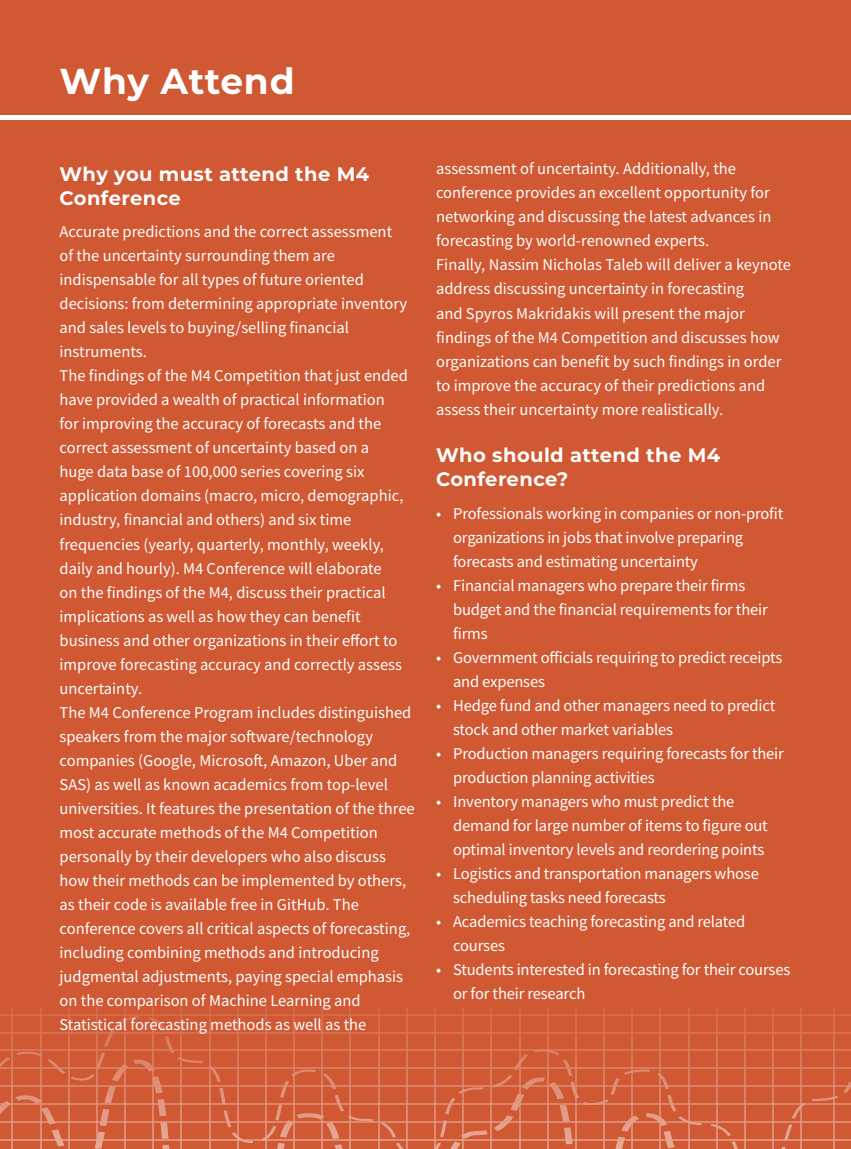
<style>
.page{position:relative;width:851px;height:1149px;background:#fff}
.page>*{position:absolute;margin:0;border:0;box-sizing:border-box;transform-origin:0 0}
.t1{font:700 36px "Montserrat";letter-spacing:.015em;color:#fff}
.t2{font:700 19.5px/24px "Montserrat";letter-spacing:.02em;color:#fff}
.t3{font:16.5px/24px "Source Sans Pro";color:#fff}
</style>
<div class="page">
<div style="left:0;top:0;width:850px;height:1148px;background:#d05832"></div>
<svg style="left:0;top:1007px;width:850px;height:8px"></svg>
<hr style="left:12px;top:1005px;width:1px;height:143px;background:#fff">
<hr style="left:40px;top:1005px;width:1px;height:143px;background:#fff">
<hr style="left:68px;top:1005px;width:1px;height:143px;background:#fff">
<hr style="left:96px;top:1005px;width:2px;height:143px;background:#fff">
<hr style="left:124px;top:1005px;width:2px;height:143px;background:#fff">
<hr style="left:152px;top:1005px;width:2px;height:143px;background:#fff">
<hr style="left:180px;top:1005px;width:2px;height:143px;background:#fff">
<hr style="left:209px;top:1005px;width:1px;height:143px;background:#fff">
<hr style="left:237px;top:1005px;width:1px;height:143px;background:#fff">
<hr style="left:265px;top:1005px;width:2px;height:143px;background:#fff">
<hr style="left:293px;top:1005px;width:2px;height:143px;background:#fff">
<hr style="left:321px;top:1005px;width:2px;height:143px;background:#fff">
<hr style="left:349px;top:1005px;width:2px;height:143px;background:#fff">
<hr style="left:378px;top:1005px;width:1px;height:143px;background:#fff">
<hr style="left:406px;top:1005px;width:1px;height:143px;background:#fff">
<hr style="left:434px;top:1005px;width:2px;height:143px;background:#fff">
<hr style="left:462px;top:1005px;width:2px;height:143px;background:#fff">
<hr style="left:490px;top:1005px;width:2px;height:143px;background:#fff">
<hr style="left:518px;top:1005px;width:2px;height:143px;background:#fff">
<hr style="left:546px;top:1005px;width:2px;height:143px;background:#fff">
<hr style="left:575px;top:1005px;width:1px;height:143px;background:#fff">
<hr style="left:603px;top:1005px;width:1px;height:143px;background:#fff">
<hr style="left:631px;top:1005px;width:2px;height:143px;background:#fff">
<hr style="left:659px;top:1005px;width:2px;height:143px;background:#fff">
<hr style="left:687px;top:1005px;width:2px;height:143px;background:#fff">
<hr style="left:715px;top:1005px;width:2px;height:143px;background:#fff">
<hr style="left:744px;top:1005px;width:1px;height:143px;background:#fff">
<hr style="left:772px;top:1005px;width:1px;height:143px;background:#fff">
<hr style="left:800px;top:1005px;width:2px;height:143px;background:#fff">
<hr style="left:833px;top:1005px;width:1px;height:143px;background:#fff">
<hr style="left:0;top:1013px;width:850px;height:1px;background:#fff">
<svg style="left:0;top:1015px;width:850px;height:133px"></svg>
<hr style="left:0;top:115px;width:850px;height:4px;background:#fff">
<h1 class="t1" style="left:60px;top:56px;width:236px">Why Attend</h1>
<p class="t2" style="left:60px;top:161px;width:311px">Why you must attend the M4<br>Conference</p>
<p class="t3" style="left:60px;top:219px;width:357px">Accurate predictions and the correct assessment<br>of the uncertainty surrounding them are indispensable for all types of future oriented decisions: from determining appropriate inventory and sales levels to buying/selling financial instruments.<br>The findings of the M4 Competition that just ended have provided a wealth of practical information<br>for improving the accuracy of forecasts and the correct assessment of uncertainty based on a<br>huge data base of 100,000 series covering six application domains (macro, micro, demographic, industry, financial and others) and six time frequencies (yearly, quarterly, monthly, weekly, daily and hourly). M4 Conference will elaborate<br>on the findings of the M4, discuss their practical implications as well as how they can benefit business and other organizations in their effort to improve forecasting accuracy and correctly assess uncertainty.<br>The M4 Conference Program includes distinguished speakers from the major software/technology companies (Google, Microsoft, Amazon, Uber and SAS) as well as known academics from top-level universities. It features the presentation of the three most accurate methods of the M4 Competition personally by their developers who also discuss how their methods can be implemented by others, as their code is available free in GitHub. The conference covers all critical aspects of forecasting, including combining methods and introducing judgmental adjustments, paying special emphasis on the comparison of Machine Learning and Statistical forecasting methods as well as the</p>
<p class="t3" style="left:436px;top:157px;width:356px">assessment of uncertainty. Additionally, the conference provides an excellent opportunity for networking and discussing the latest advances in forecasting by world-renowned experts.<br>Finally, Nassim Nicholas Taleb will deliver a keynote address discussing uncertainty in forecasting<br>and Spyros Makridakis will present the major findings of the M4 Competition and discusses how organizations can benefit by such findings in order to improve the accuracy of their predictions and assess their uncertainty more realistically.</p>
<p class="t2" style="left:436px;top:442px;width:285px">Who should attend the M4<br>Conference?</p>
<p class="t3" style="left:453px;top:501px;width:331px;text-indent:-17px">• Professionals working in companies or non-profit organizations in jobs that involve preparing forecasts and estimating uncertainty</p>
<p class="t3" style="left:453px;top:573px;width:316px;text-indent:-17px">• Financial managers who prepare their firms budget and the financial requirements for their firms</p>
<p class="t3" style="left:453px;top:645px;width:330px;text-indent:-17px">• Government officials requiring to predict receipts and expenses</p>
<p class="t3" style="left:453px;top:693px;width:323px;text-indent:-17px">• Hedge fund and other managers need to predict stock and other market variables</p>
<p class="t3" style="left:453px;top:741px;width:332px;text-indent:-17px">• Production managers requiring forecasts for their production planning activities</p>
<p class="t3" style="left:453px;top:789px;width:316px;text-indent:-17px">• Inventory managers who must predict the demand for large number of items to figure out optimal inventory levels and reordering points</p>
<p class="t3" style="left:453px;top:861px;width:307px;text-indent:-17px">• Logistics and transportation managers whose scheduling tasks need forecasts</p>
<p class="t3" style="left:453px;top:909px;width:293px;text-indent:-17px">• Academics teaching forecasting and related courses</p>
<p class="t3" style="left:453px;top:957px;width:338px;text-indent:-17px">• Students interested in forecasting for their courses or for their research</p>
</div>
